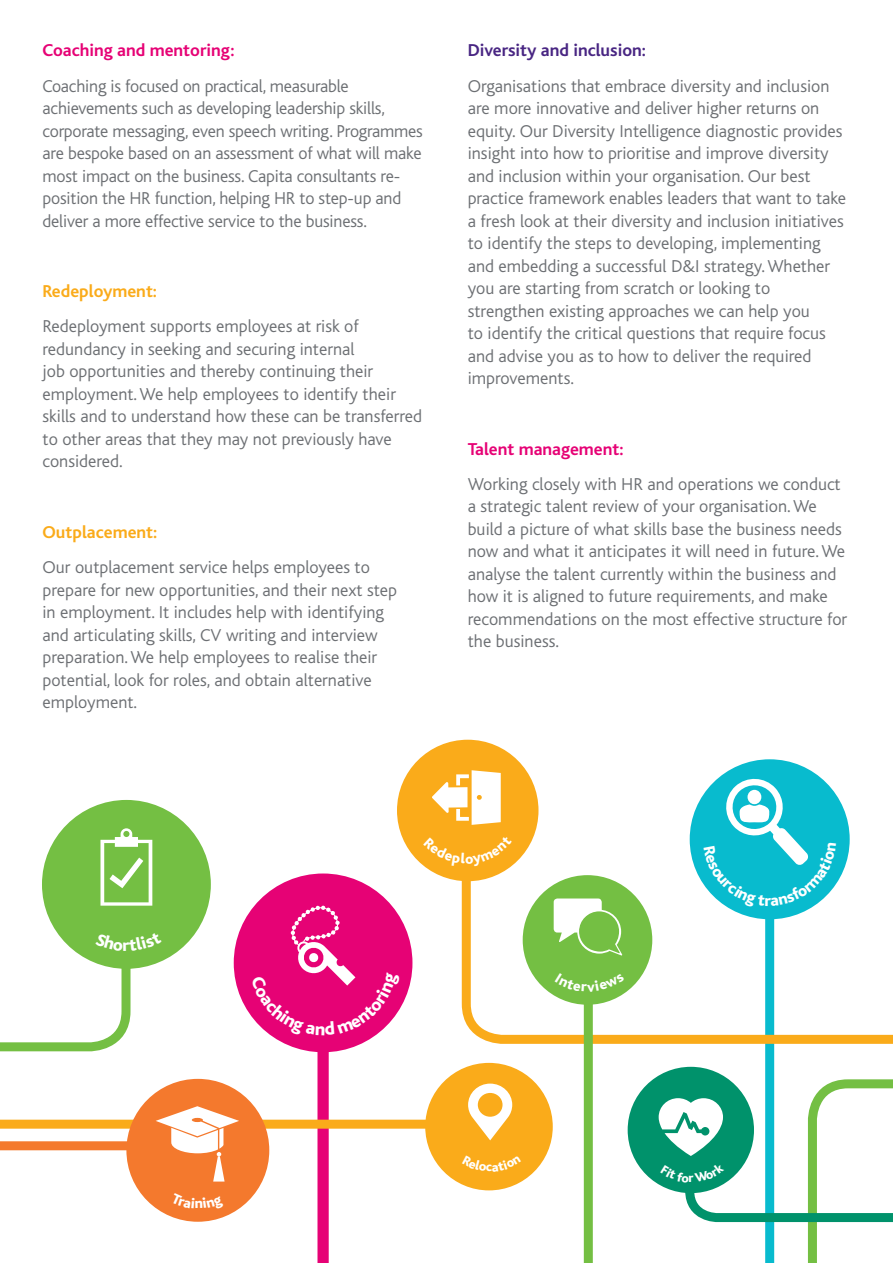
<style>
.page{position:relative;width:893px;height:1263px;background:#fff}
.page>*{position:absolute;margin:0;border:0;box-sizing:border-box;transform-origin:0 0}
.t1{font:300 18px/22.5px "Bliss";color:#6c6f73}
.t2{font:700 18px "Bliss";color:#e60275}
.t3{font:700 18px "Bliss";color:#faab1a}
.t4{font:700 18px "Bliss";color:#492683}
</style>
<div class="page">
<div style="left:765px;top:865px;width:9px;height:398px;background:#08bbce"></div>
<div style="left:317px;top:1012px;width:12px;height:251px;background:#e60275"></div>
<div style="left:234px;top:873px;width:178px;height:179px;background:#e60275;border-radius:50%"></div>
<svg style="left:457px;top:826px;width:436px;height:222px"></svg>
<div style="left:42px;top:800px;width:169px;height:169px;background:#74bf43;border-radius:50%"></div>
<div style="left:0;top:1120px;width:462px;height:9px;background:#faab1a"></div>
<div style="left:690px;top:759px;width:160px;height:160px;background:#08bbce;border-radius:50%"></div>
<div style="left:584px;top:968px;width:9px;height:295px;background:#74bf43"></div>
<div style="left:0;top:1141px;width:212px;height:9px;background:#f4792d"></div>
<div style="left:126px;top:1079px;width:143px;height:143px;background:#f4792d;border-radius:50%"></div>
<svg style="left:100px;top:828px;width:52px;height:78px"></svg>
<svg style="left:156px;top:1106px;width:83px;height:75px"></svg>
<div style="left:523px;top:875px;width:129px;height:130px;background:#74bf43;border-radius:50%"></div>
<svg style="left:554px;top:898px;width:68px;height:57px"></svg>
<div style="left:397px;top:740px;width:141px;height:141px;background:#faab1a;border-radius:50%"></div>
<svg style="left:432px;top:770px;width:69px;height:55px"></svg>
<div style="left:425px;top:1063px;width:128px;height:127px;background:#faab1a;border-radius:50%"></div>
<svg style="left:468px;top:1083px;width:44px;height:57px"></svg>
<div style="left:628px;top:1067px;width:126px;height:126px;background:#00926b;border-radius:50%"></div>
<svg style="left:704px;top:776px;width:132px;height:131px"></svg>
<svg style="left:0;top:931px;width:162px;height:121px"></svg>
<svg style="left:251px;top:891px;width:149px;height:145px"></svg>
<svg style="left:659px;top:1075px;width:234px;height:188px"></svg>
<p class="t2" style="left:43px;top:41px;width:193px">Coaching and mentoring:</p>
<p class="t1" style="left:43px;top:75px;width:382px">Coaching is focused on practical, measurable achievements such as developing leadership skills, corporate messaging, even speech writing. Programmes are bespoke based on an assessment of what will make most impact on the business. Capita consultants re&shy;position the HR function, helping HR to step-up and deliver a more effective service to the business.</p>
<p class="t3" style="left:43px;top:282px;width:116px">Redeployment:</p>
<p class="t1" style="left:43px;top:315px;width:381px">Redeployment supports employees at risk of redundancy in seeking and securing internal<br>job opportunities and thereby continuing their employment. We help employees to identify their skills and to understand how these can be transferred to other areas that they may not previously have considered.</p>
<p class="t3" style="left:43px;top:523px;width:116px">Outplacement:</p>
<p class="t1" style="left:43px;top:556px;width:356px">Our outplacement service helps employees to prepare for new opportunities, and their next step in employment. It includes help with identifying and articulating skills, CV writing and interview preparation. We help employees to realise their potential, look for roles, and obtain alternative employment.</p>
<p class="t4" style="left:468px;top:41px;width:180px">Diversity and inclusion:</p>
<p class="t1" style="left:468px;top:75px;width:380px">Organisations that embrace diversity and inclusion are more innovative and deliver higher returns on equity. Our Diversity Intelligence diagnostic provides insight into how to prioritise and improve diversity and inclusion within your organisation. Our best practice framework enables leaders that want to take a fresh look at their diversity and inclusion initiatives to identify the steps to developing, implementing and embedding a successful D&amp;I strategy. Whether you are starting from scratch or looking to strengthen existing approaches we can help you<br>to identify the critical questions that require focus and advise you as to how to deliver the required improvements.</p>
<p class="t2" style="left:468px;top:439px;width:157px">Talent management:</p>
<p class="t1" style="left:468px;top:473px;width:381px">Working closely with HR and operations we conduct a strategic talent review of your organisation. We build a picture of what skills base the business needs now and what it anticipates it will need in future. We analyse the talent currently within the business and how it is aligned to future requirements, and make recommendations on the most effective structure for the business.</p>
</div>
